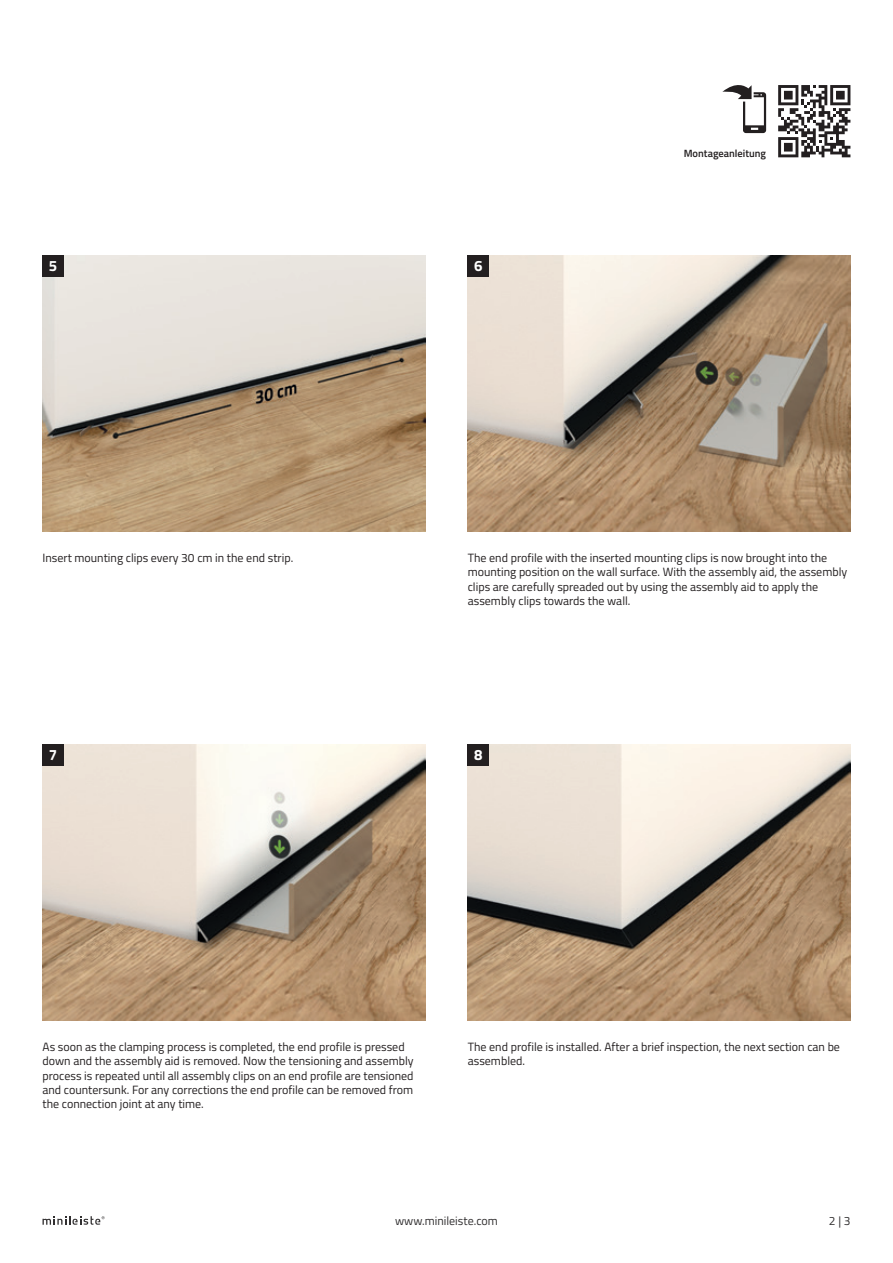
<style>
.page{position:relative;width:893px;height:1263px;background:#fff}
.page>*{position:absolute;margin:0;border:0;box-sizing:border-box;transform-origin:0 0}
.t1{font:700 15px "Titillium";color:#fff}
.t2{font:12px/14.4px "Titillium";color:#231f20}
.t3{font:12px "Titillium";color:#312f30}
.t4{font:600 10.5px "Titillium";color:#231f20}
</style>
<div class="page">
<img style="left:468px;top:255px;width:382px;height:276px">
<img style="left:43px;top:255px;width:382px;height:276px">
<img style="left:43px;top:744px;width:382px;height:276px">
<img style="left:468px;top:744px;width:382px;height:276px">
<div style="left:43px;top:255px;width:21px;height:21px;background:#231f20"></div>
<div style="left:43px;top:744px;width:21px;height:21px;background:#231f20"></div>
<div style="left:468px;top:255px;width:21px;height:21px;background:#231f20"></div>
<div style="left:468px;top:744px;width:21px;height:21px;background:#231f20"></div>
<svg style="left:778px;top:85px;width:72px;height:72px"></svg>
<svg style="left:722px;top:85px;width:44px;height:48px"></svg>
<svg style="left:43px;top:1216px;width:62px;height:9px"></svg>
<p class="t1" style="left:49px;top:255px;width:10px">5</p>
<p class="t1" style="left:474px;top:255px;width:10px">6</p>
<p class="t4" style="left:684px;top:146px;width:84px">Montageanleitung</p>
<p class="t2" style="left:43px;top:550px;width:252px">Insert mounting clips every 30 cm in the end strip.</p>
<p class="t2" style="left:468px;top:550px;width:381px">The end profile with the inserted mounting clips is now brought into the mounting position on the wall surface. With the assembly aid, the assembly clips are carefully spreaded out by using the assembly aid to apply the assembly clips towards the wall.</p>
<p class="t1" style="left:49px;top:744px;width:10px">7</p>
<p class="t1" style="left:474px;top:744px;width:10px">8</p>
<p class="t2" style="left:43px;top:1039px;width:373px">As soon as the clamping process is completed, the end profile is pressed down and the assembly aid is removed. Now the tensioning and assembly process is repeated until all assembly clips on an end profile are tensioned and countersunk. For any corrections the end profile can be removed from the connection joint at any time.</p>
<p class="t2" style="left:468px;top:1039px;width:374px">The end profile is installed. After a brief inspection, the next section can be assembled.</p>
<p class="t3" style="left:395px;top:1212px;width:104px">www.minileiste.com</p>
<p class="t3" style="left:829px;top:1212px;width:23px">2 | 3</p>
</div>
